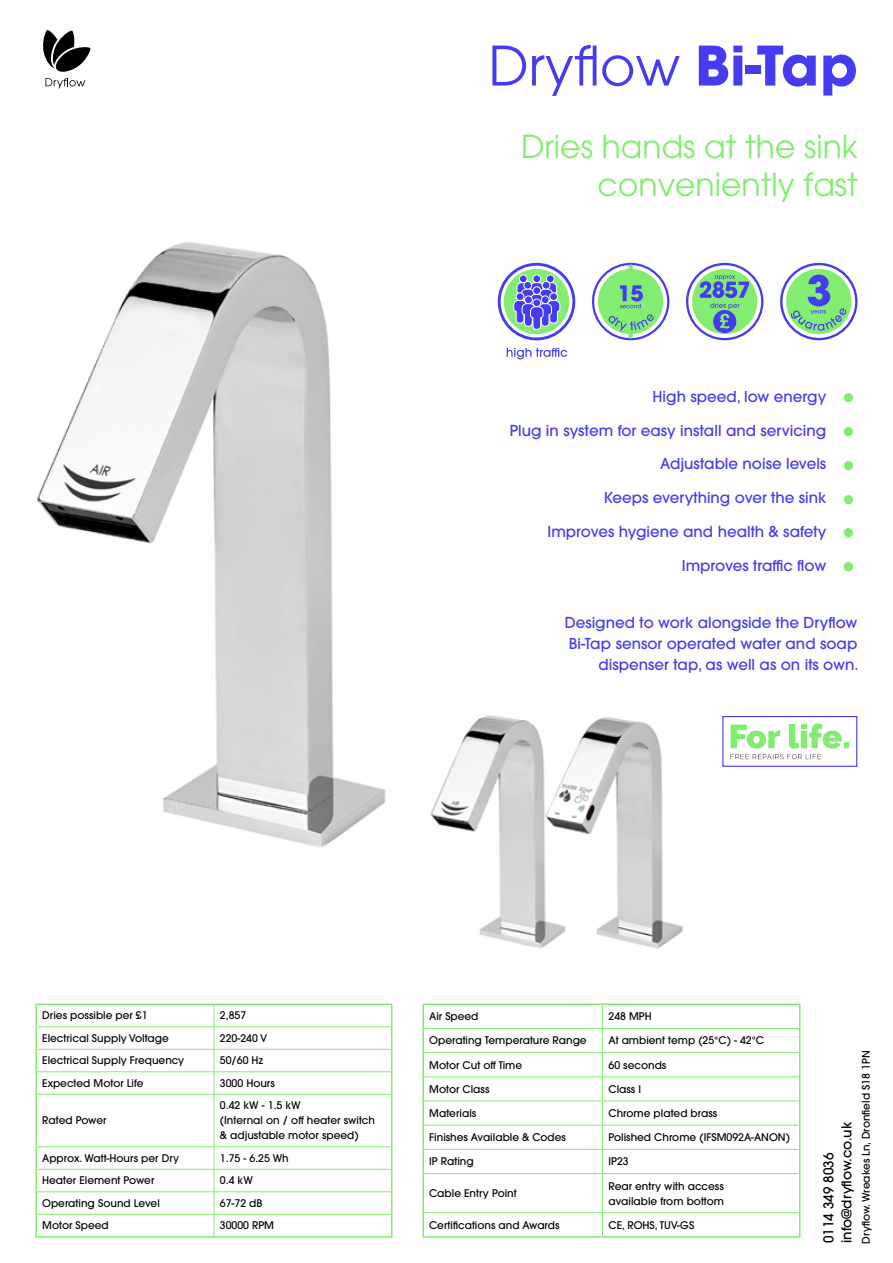
<style>
.page{position:relative;width:893px;height:1263px;background:#fff}
.page>*{position:absolute;margin:0;border:0;box-sizing:border-box;transform-origin:0 0}
.t1{font:54px "ITC Avant Garde Pro";color:#463bef}
.t2{font:31.5px/37.8px "ITC Avant Garde Pro";color:#81ec6f;text-align:right}
.t3{font:500 15px/21px "ITC Avant Garde Pro";color:#463bef;text-align:right}
.t4{font:500 13.5px/18px "ITC Avant Garde Pro";color:#000}
.t5{font:500 10.5px/15px "ITC Avant Garde Pro";color:#000}
.s1{font-weight:700}
.s2{font-size:30px;color:#81ec6f}
</style>
<div class="page">
<div style="left:504px;top:269px;width:65px;height:65px;background:#82ed70;border-radius:50%"></div>
<div style="left:498px;top:263px;width:77px;height:77px;border:3px solid #453bf0;border-radius:50%"></div>
<svg style="left:513px;top:274px;width:47px;height:56px"></svg>
<svg style="left:507px;top:348px;width:60px;height:11px"></svg>
<div style="left:598px;top:269px;width:65px;height:65px;background:#82ed70;border-radius:50%"></div>
<div style="left:592px;top:263px;width:77px;height:77px;border:2px solid #453bf0;border-radius:50%"></div>
<svg style="left:620px;top:285px;width:23px;height:23px"></svg>
<div style="left:628px;top:264px;width:5px;height:11px;background:#82ed70;border-radius:2px"></div>
<div style="left:628px;top:328px;width:5px;height:11px;background:#82ed70;border-radius:2px"></div>
<svg style="left:608px;top:314px;width:46px;height:17px"></svg>
<div style="left:692px;top:269px;width:65px;height:65px;background:#82ed70;border-radius:50%"></div>
<div style="left:686px;top:263px;width:77px;height:77px;border:2px solid #453bf0;border-radius:50%"></div>
<svg style="left:713px;top:310px;width:23px;height:23px"></svg>
<svg style="left:700px;top:275px;width:49px;height:53px"></svg>
<div style="left:786px;top:269px;width:65px;height:65px;background:#82ed70;border-radius:50%"></div>
<div style="left:780px;top:263px;width:77px;height:77px;border:2px solid #453bf0;border-radius:50%"></div>
<svg style="left:791px;top:275px;width:55px;height:56px"></svg>
<svg style="left:37px;top:1095px;width:354px;height:141px"></svg>
<hr style="left:37px;top:1094px;width:177px;height:1px;background:#81ec6f">
<hr style="left:214px;top:1094px;width:177px;height:1px;background:#81ec6f">
<hr style="left:214px;top:1095px;width:1px;height:51px;background:#81ec6f">
<hr style="left:37px;top:1146px;width:177px;height:1px;background:#81ec6f">
<hr style="left:214px;top:1146px;width:177px;height:1px;background:#81ec6f">
<hr style="left:37px;top:1169px;width:177px;height:1px;background:#81ec6f">
<hr style="left:214px;top:1169px;width:177px;height:1px;background:#81ec6f">
<hr style="left:37px;top:1191px;width:177px;height:1px;background:#81ec6f">
<hr style="left:214px;top:1191px;width:177px;height:1px;background:#81ec6f">
<hr style="left:37px;top:1214px;width:177px;height:1px;background:#81ec6f">
<hr style="left:214px;top:1214px;width:177px;height:1px;background:#81ec6f">
<svg style="left:214px;top:1147px;width:1px;height:89px"></svg>
<hr style="left:35px;top:1003px;width:179px;height:2px;background:#81ec6f">
<hr style="left:35px;top:1005px;width:2px;height:22px;background:#81ec6f">
<hr style="left:214px;top:1003px;width:178px;height:2px;background:#81ec6f">
<hr style="left:35px;top:1027px;width:2px;height:22px;background:#81ec6f">
<hr style="left:35px;top:1049px;width:2px;height:23px;background:#81ec6f">
<hr style="left:35px;top:1072px;width:2px;height:22px;background:#81ec6f">
<svg style="left:36px;top:1005px;width:356px;height:89px"></svg>
<hr style="left:35px;top:1094px;width:2px;height:53px;background:#81ec6f">
<hr style="left:391px;top:1094px;width:1px;height:53px;background:#81ec6f">
<hr style="left:35px;top:1147px;width:2px;height:22px;background:#81ec6f">
<hr style="left:35px;top:1169px;width:2px;height:23px;background:#81ec6f">
<hr style="left:35px;top:1192px;width:2px;height:22px;background:#81ec6f">
<hr style="left:35px;top:1214px;width:2px;height:22px;background:#81ec6f">
<svg style="left:391px;top:1147px;width:1px;height:89px"></svg>
<hr style="left:35px;top:1236px;width:179px;height:1px;background:#81ec6f">
<hr style="left:214px;top:1236px;width:178px;height:1px;background:#81ec6f">
<svg style="left:424px;top:1053px;width:375px;height:161px"></svg>
<hr style="left:422px;top:1003px;width:180px;height:2px;background:#81ec6f">
<hr style="left:422px;top:1005px;width:2px;height:23px;background:#81ec6f">
<hr style="left:602px;top:1003px;width:198px;height:2px;background:#81ec6f">
<hr style="left:422px;top:1028px;width:2px;height:25px;background:#81ec6f">
<hr style="left:422px;top:1053px;width:2px;height:24px;background:#81ec6f">
<hr style="left:422px;top:1077px;width:2px;height:24px;background:#81ec6f">
<hr style="left:422px;top:1101px;width:2px;height:24px;background:#81ec6f">
<hr style="left:422px;top:1125px;width:2px;height:24px;background:#81ec6f">
<hr style="left:422px;top:1149px;width:2px;height:24px;background:#81ec6f">
<svg style="left:799px;top:1005px;width:1px;height:168px"></svg>
<hr style="left:422px;top:1173px;width:2px;height:40px;background:#81ec6f">
<hr style="left:799px;top:1173px;width:1px;height:40px;background:#81ec6f">
<hr style="left:422px;top:1213px;width:2px;height:23px;background:#81ec6f">
<svg style="left:799px;top:1213px;width:1px;height:23px"></svg>
<hr style="left:422px;top:1236px;width:180px;height:2px;background:#81ec6f">
<hr style="left:602px;top:1236px;width:198px;height:2px;background:#81ec6f">
<hr style="left:424px;top:1028px;width:178px;height:1px;background:#81ec6f">
<hr style="left:602px;top:1028px;width:197px;height:1px;background:#81ec6f">
<hr style="left:424px;top:1052px;width:178px;height:1px;background:#81ec6f">
<hr style="left:602px;top:1052px;width:197px;height:1px;background:#81ec6f">
<hr style="left:424px;top:1076px;width:178px;height:1px;background:#81ec6f">
<hr style="left:602px;top:1076px;width:197px;height:1px;background:#81ec6f">
<hr style="left:424px;top:1100px;width:178px;height:1px;background:#81ec6f">
<hr style="left:602px;top:1100px;width:197px;height:1px;background:#81ec6f">
<hr style="left:424px;top:1125px;width:178px;height:1px;background:#81ec6f">
<hr style="left:602px;top:1125px;width:197px;height:1px;background:#81ec6f">
<hr style="left:424px;top:1149px;width:178px;height:1px;background:#81ec6f">
<hr style="left:602px;top:1149px;width:197px;height:1px;background:#81ec6f">
<svg style="left:602px;top:1005px;width:1px;height:168px"></svg>
<hr style="left:424px;top:1173px;width:178px;height:1px;background:#81ec6f">
<hr style="left:602px;top:1173px;width:197px;height:1px;background:#81ec6f">
<hr style="left:602px;top:1174px;width:1px;height:38px;background:#81ec6f">
<hr style="left:424px;top:1212px;width:178px;height:1px;background:#81ec6f">
<hr style="left:602px;top:1212px;width:197px;height:1px;background:#81ec6f">
<svg style="left:602px;top:1213px;width:1px;height:23px"></svg>
<svg style="left:43px;top:30px;width:48px;height:42px"></svg>
<svg style="left:45px;top:78px;width:40px;height:10px"></svg>
<img style="left:430px;top:715px;width:253px;height:234px">
<img style="left:37px;top:242px;width:349px;height:606px">
<svg style="left:731px;top:754px;width:90px;height:5px"></svg>
<svg style="left:731px;top:723px;width:118px;height:25px"></svg>
<div style="left:722px;top:716px;width:135px;height:51px;border:1px solid #453bf0"></div>
<h1 class="t1" style="left:488px;top:32px;width:371px">Dryflow <span class="s1">Bi-Tap</span></h1>
<h2 class="t2" style="left:521px;top:127px;width:338px">Dries hands at the sink conveniently fast</h2>
<h3 class="t3" style="left:653px;top:386px;width:207px">High speed, low energy <span class="s2">•</span></h3>
<h3 class="t3" style="left:510px;top:420px;width:349px">Plug in system for easy install and servicing <span class="s2">•</span></h3>
<h3 class="t3" style="left:660px;top:453px;width:199px">Adjustable noise levels <span class="s2">•</span></h3>
<h3 class="t3" style="left:604px;top:487px;width:255px">Keeps everything over the sink <span class="s2">•</span></h3>
<h3 class="t3" style="left:548px;top:521px;width:312px">Improves hygiene and health &amp; safety <span class="s2">•</span></h3>
<h3 class="t3" style="left:682px;top:554px;width:177px">Improves traffic flow <span class="s2">•</span></h3>
<h3 class="t3" style="left:565px;top:612px;width:295px">Designed to work alongside the Dryflow<br>Bi-Tap sensor operated water and soap dispenser tap, as well as on its own.</h3>
<p class="t5" style="left:42px;top:1008px;width:107px">Dries possible per £1</p>
<p class="t5" style="left:220px;top:1008px;width:28px">2,857</p>
<p class="t5" style="left:42px;top:1030px;width:128px">Electrical Supply Voltage</p>
<p class="t5" style="left:220px;top:1030px;width:49px">220-240 V</p>
<p class="t5" style="left:42px;top:1053px;width:144px">Electrical Supply Frequency</p>
<p class="t5" style="left:220px;top:1053px;width:44px">50/60 Hz</p>
<p class="t5" style="left:42px;top:1075px;width:103px">Expected Motor Life</p>
<p class="t5" style="left:220px;top:1075px;width:56px">3000 Hours</p>
<p class="t5" style="left:42px;top:1113px;width:66px">Rated Power</p>
<p class="t5" style="left:220px;top:1098px;width:156px">0.42 kW - 1.5 kW<br>(Internal on / off heater switch &amp; adjustable motor speed)</p>
<p class="t5" style="left:42px;top:1150px;width:138px">Approx. Watt-Hours per Dry</p>
<p class="t5" style="left:220px;top:1150px;width:70px">1.75 - 6.25 Wh</p>
<p class="t5" style="left:42px;top:1173px;width:114px">Heater Element Power</p>
<p class="t5" style="left:220px;top:1173px;width:34px">0.4 kW</p>
<p class="t5" style="left:42px;top:1195px;width:119px">Operating Sound Level</p>
<p class="t5" style="left:220px;top:1195px;width:44px">67-72 dB</p>
<p class="t5" style="left:42px;top:1218px;width:68px">Motor Speed</p>
<p class="t5" style="left:220px;top:1218px;width:56px">30000 RPM</p>
<p class="t5" style="left:429px;top:1009px;width:51px">Air Speed</p>
<p class="t5" style="left:608px;top:1009px;width:45px">248 MPH</p>
<p class="t5" style="left:429px;top:1033px;width:159px">Operating Temperature Range</p>
<p class="t5" style="left:608px;top:1033px;width:157px">At ambient temp (25°C) - 42°C</p>
<p class="t5" style="left:429px;top:1057px;width:94px">Motor Cut off Time</p>
<p class="t5" style="left:608px;top:1057px;width:59px">60 seconds</p>
<p class="t5" style="left:429px;top:1081px;width:62px">Motor Class</p>
<p class="t5" style="left:608px;top:1081px;width:34px">Class I</p>
<p class="t5" style="left:429px;top:1105px;width:49px">Materials</p>
<p class="t5" style="left:608px;top:1105px;width:110px">Chrome plated brass</p>
<p class="t5" style="left:429px;top:1130px;width:138px">Finishes Available &amp; Codes</p>
<p class="t5" style="left:608px;top:1130px;width:183px">Polished Chrome (IFSM092A-ANON)</p>
<p class="t5" style="left:429px;top:1154px;width:46px">IP Rating</p>
<p class="t5" style="left:608px;top:1154px;width:22px">IP23</p>
<p class="t5" style="left:429px;top:1185px;width:89px">Cable Entry Point</p>
<p class="t5" style="left:608px;top:1178px;width:117px">Rear entry with access available from bottom</p>
<p class="t5" style="left:429px;top:1217px;width:132px">Certifications and Awards</p>
<p class="t5" style="left:608px;top:1217px;width:87px">CE, ROHS, TUV-GS</p>
<p class="t5" style="left:858px;top:1244px;width:195px;rotate:-90deg">Dryflow. Wreakes Ln, Dronfield S18 1PN</p>
<p class="t4" style="left:819px;top:1243px;width:123px;rotate:-90deg">0114 349 8036 info@dryflow.co.uk</p>
</div>
